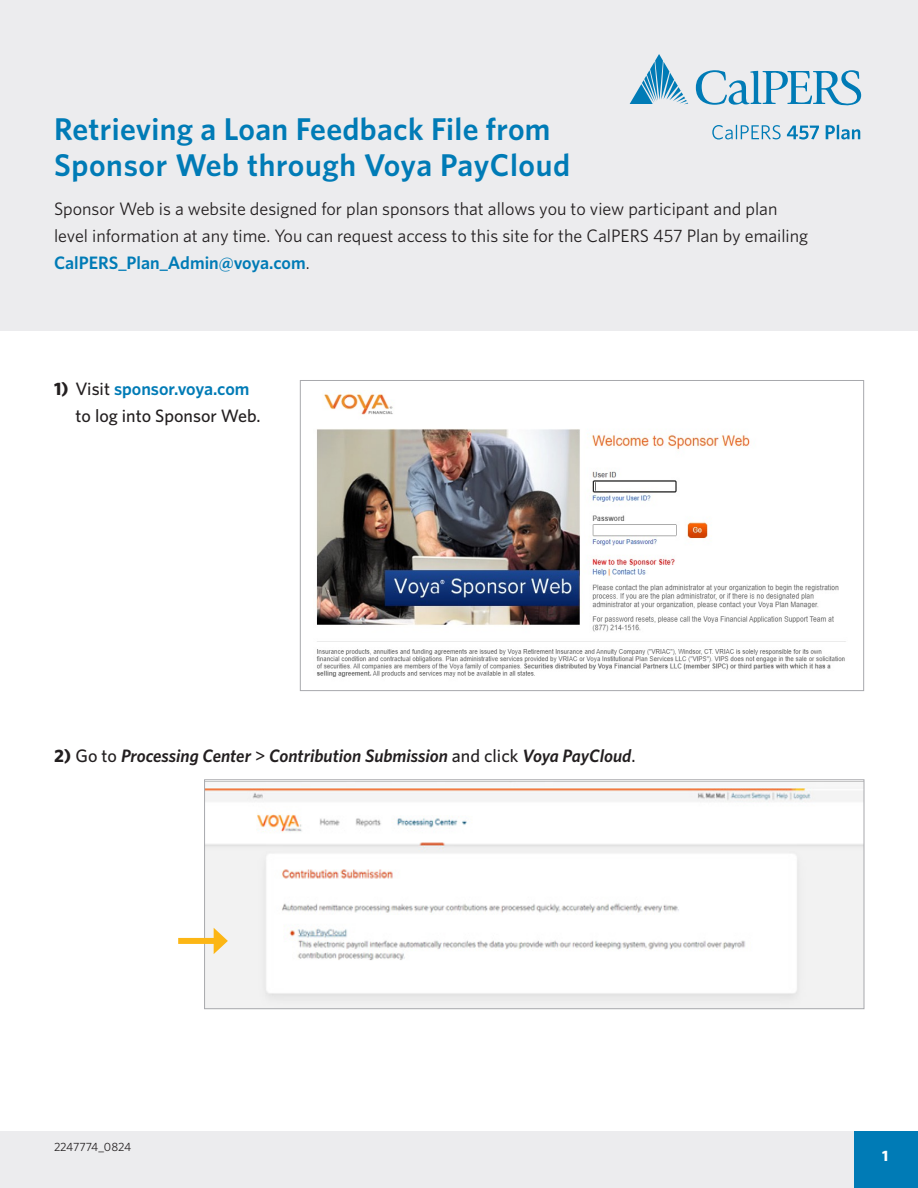
<style>
.page{position:relative;width:918px;height:1188px;background:#fff}
.page>*{position:absolute;margin:0;border:0;box-sizing:border-box;transform-origin:0 0}
.Subheading-TOC{font:600 31.5px/36px "Whitney";letter-spacing:.01em;color:#007bb6}
.Main_Text{font:18px/27px "Whitney";color:#231f20}
.Main_Text-2{font:italic 600 18px "Whitney";color:#231f20}
.Main_Text-3{font:500 18px/27px "Whitney";color:#231f20}
.t1{font:700 15px "Whitney";color:#fff}
.Main_Text-4{font:12px "Whitney";letter-spacing:-.01em;color:#231f20}
.s1{font-weight:600;color:#007bb6}
.s2{font-weight:700}
.s3{font-weight:700;font-style:normal}
.s4{font-weight:500;font-style:normal}
</style>
<div class="page">
<div style="left:0;top:1132px;width:918px;height:56px;background:#ececee"></div>
<div style="left:854px;top:1132px;width:64px;height:56px;background:#007bb6"></div>
<div style="left:0;top:0;width:918px;height:330px;background:#ececee"></div>
<svg style="left:712px;top:125px;width:69px;height:15px"></svg>
<svg style="left:787px;top:126px;width:32px;height:14px"></svg>
<svg style="left:826px;top:125px;width:34px;height:14px"></svg>
<svg style="left:630px;top:54px;width:58px;height:50px"></svg>
<svg style="left:696px;top:70px;width:165px;height:36px"></svg>
<img style="left:316px;top:390px;width:530px;height:287px">
<img style="left:206px;top:781px;width:656px;height:226px">
<div style="left:204px;top:779px;width:660px;height:230px;border:1px solid #a8a9ad"></div>
<div style="left:178px;top:938px;width:41px;height:6px;background:#fcb615"></div>
<svg style="left:214px;top:928px;width:14px;height:26px"></svg>
<p class="Subheading-TOC" style="left:54px;top:110px;width:518px">Retrieving a Loan Feedback File from<br>Sponsor Web through Voya PayCloud</p>
<p class="Main_Text" style="left:54px;top:195px;width:756px">Sponsor Web is a website designed for plan sponsors that allows you to view participant and plan level information at any time. You can request access to this site for the CalPERS 457 Plan by emailing<br><span class="s1">CalPERS_Plan_Admin@voya.com</span>.</p>
<p class="Main_Text-3" style="left:76px;top:375px;width:187px;text-indent:-22px"><span class="s2">1)</span> Visit <span class="s1">sponsor.voya.com </span>to log into Sponsor Web.</p>
<p class="Main_Text-2" style="left:54px;top:744px;width:583px"><span class="s3">2)</span> <span class="s4">Go to</span> Processing Center <span class="s4">&gt;</span> Contribution Submission <span class="s4">and click</span> Voya PayCloud<span class="s4">.</span></p>
<p class="Main_Text-4" style="left:54px;top:1139px;width:79px">2247774_0824</p>
<p class="t1" style="left:882px;top:1146px;width:8px">1</p>
</div>
